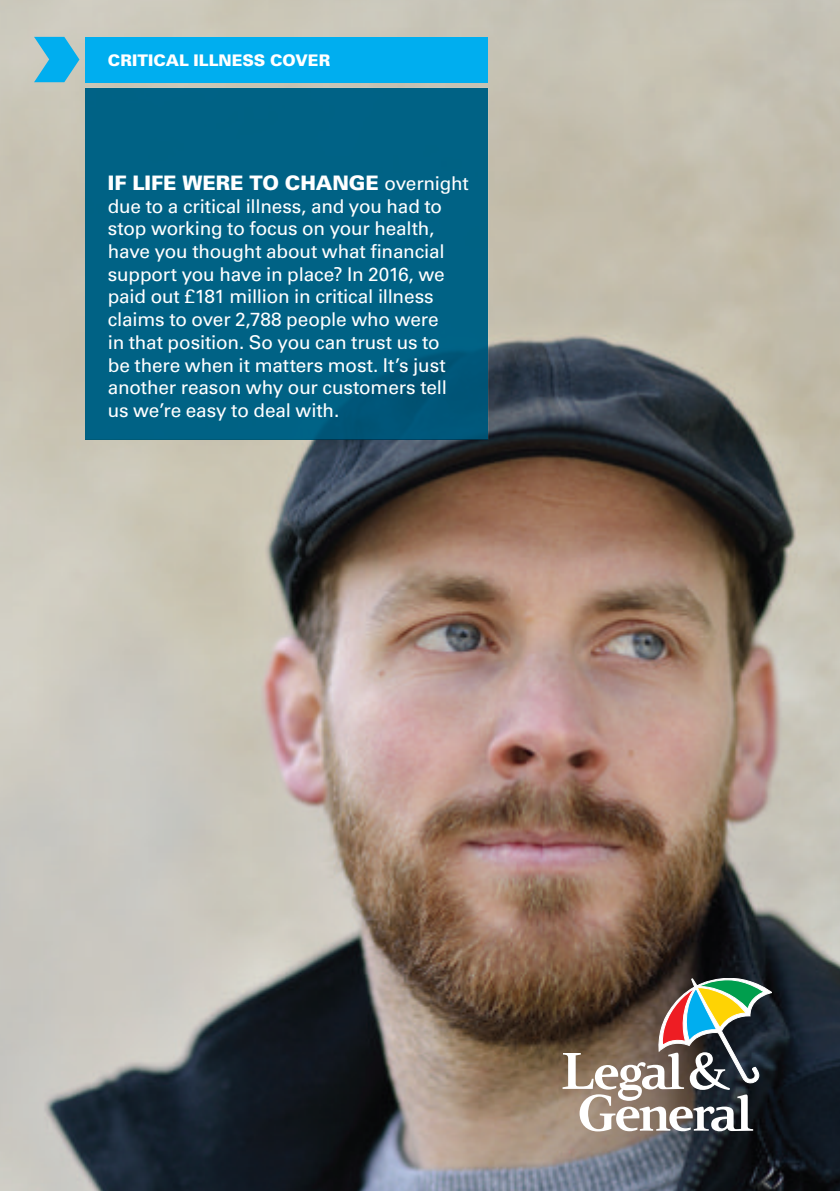
<style>
.page{position:relative;width:840px;height:1191px;background:#fff}
.page>*{position:absolute;margin:0;border:0;box-sizing:border-box;transform-origin:0 0}
.t1{font:900 20px "Univers LT";letter-spacing:-.005em;color:#fff}
.t2{font:19px/22.6px "Univers LT";letter-spacing:-.01em;color:#fff}
.t3{font:900 16px "Univers LT";color:#fff}
.s1{font-weight:400;font-size:19px}
</style>
<div class="page">
<img style="left:0;top:0;width:839px;height:1191px">
<svg style="left:34px;top:37px;width:45px;height:45px;background:#43b7de"></svg>
<div style="left:85px;top:37px;width:403px;height:45px;background:#00aeef"></div>
<div style="left:85px;top:88px;width:403px;height:351px;background:#006285"></div>
<svg style="left:562px;top:978px;width:209px;height:153px"></svg>
<p class="t3" style="left:108px;top:50px;width:224px">CRITICAL ILLNESS COVER</p>
<p class="t1" style="left:108px;top:170px;width:362px">IF LIFE WERE TO CHANGE <span class="s1">overnight</span></p>
<p class="t2" style="left:108px;top:195px;width:340px">due to a critical illness, and you had to stop working to focus on your health, have you thought about what financial support you have in place? In 2016, we paid out £181 million in critical illness claims to over 2,788 people who were in that position. So you can trust us to be there when it matters most. It’s just another reason why our customers tell us we’re easy to deal with.</p>
</div>
